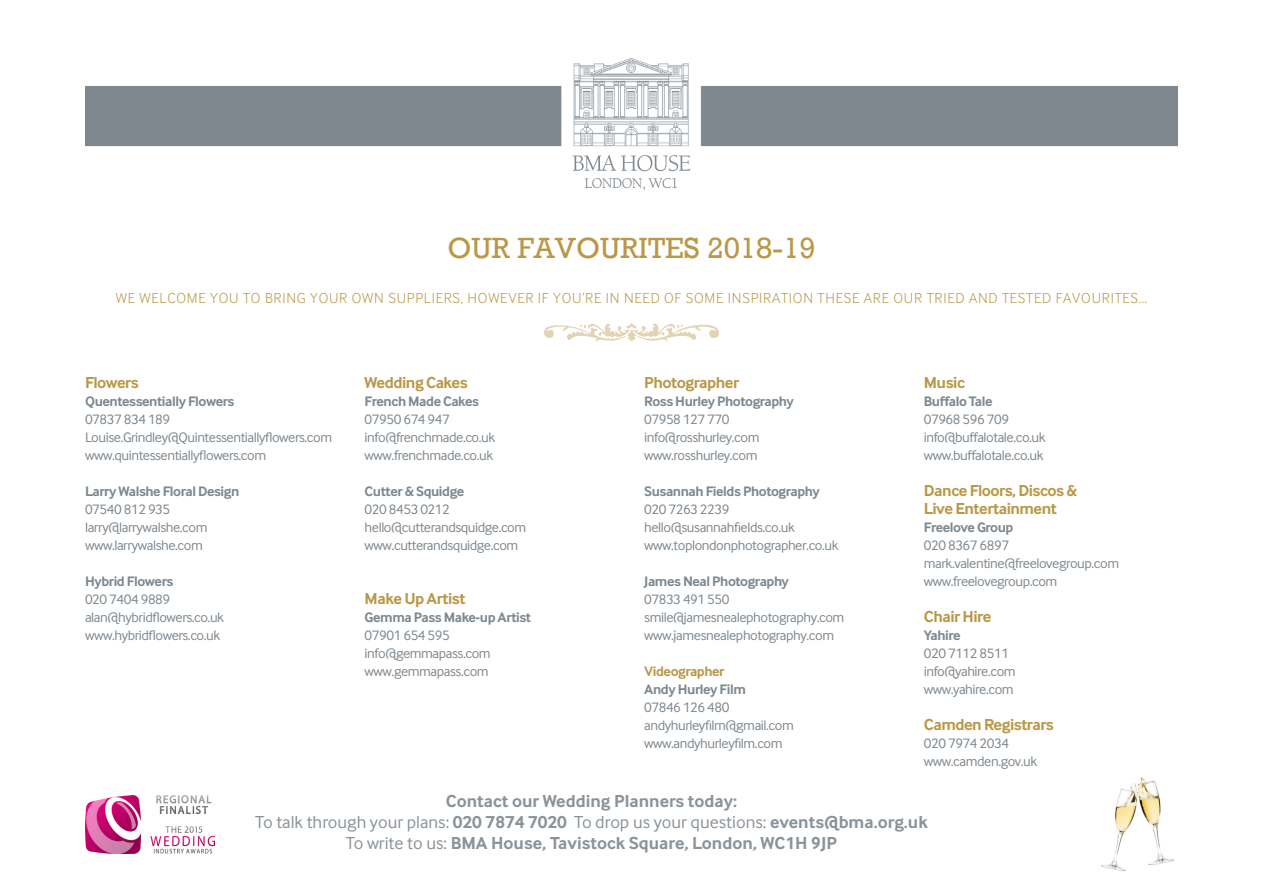
<style>
.page{position:relative;width:1263px;height:893px;background:#fff}
.page>*{position:absolute;margin:0;border:0;box-sizing:border-box;transform-origin:0 0}
.t1{font:30px "Rockwell";color:#b99848}
.t2{font:700 18px/21px "Inter Face";color:#8a939a;text-align:center}
.t3{font:700 16.5px/18px "Inter Face";letter-spacing:-.03em;color:#b99848}
.t4{font:300 15px "Inter Face";letter-spacing:.05em;color:#b99848}
.t5{font:14.25px/18px "Inter Face";letter-spacing:-.03em;color:#7e8890}
.t6{font:700 14.25px "Inter Face";letter-spacing:-.03em;color:#7e8890}
.t7{font:700 14.25px "Inter Face";letter-spacing:-.03em;color:#b99848}
.s1{font-weight:400}
</style>
<div class="page">
<img style="left:85px;top:58px;width:1093px;height:131px">
<img style="left:85px;top:796px;width:130px;height:58px">
<img style="left:1101px;top:777px;width:73px;height:94px">
<h1 class="t1" style="left:447px;top:231px;width:370px">OUR FAVOURITES 2018-19</h1>
<p class="t4" style="left:116px;top:289px;width:1033px">WE WELCOME YOU TO BRING YOUR OWN SUPPLIERS, HOWEVER IF YOU’RE IN NEED OF SOME INSPIRATION THESE ARE OUR TRIED AND TESTED FAVOURITES…</p>
<p class="t3" style="left:85px;top:374px;width:55px">Flowers</p>
<p class="t6" style="left:85px;top:393px;width:151px">Quentessentially Flowers</p>
<p class="t5" style="left:85px;top:411px;width:249px">07837 834 189<br>Louise.Grindley@Quintessentiallyflowers.com www.quintessentiallyflowers.com</p>
<p class="t6" style="left:85px;top:483px;width:156px">Larry Walshe Floral Design</p>
<p class="t5" style="left:85px;top:501px;width:124px">07540 812 935 larry@larrywalshe.com www.larrywalshe.com</p>
<p class="t6" style="left:85px;top:573px;width:90px">Hybrid Flowers</p>
<p class="t5" style="left:85px;top:591px;width:141px">020 7404 9889 alan@hybridflowers.co.uk www.hybridflowers.co.uk</p>
<p class="t3" style="left:365px;top:374px;width:105px">Wedding Cakes</p>
<p class="t6" style="left:365px;top:393px;width:116px">French Made Cakes</p>
<p class="t5" style="left:365px;top:411px;width:132px">07950 674 947 info@frenchmade.co.uk www.frenchmade.co.uk</p>
<p class="t6" style="left:365px;top:483px;width:101px">Cutter &amp; Squidge</p>
<p class="t5" style="left:365px;top:501px;width:163px">020 8453 0212 hello@cutterandsquidge.com www.cutterandsquidge.com</p>
<p class="t3" style="left:365px;top:590px;width:102px">Make Up Artist</p>
<p class="t6" style="left:365px;top:609px;width:168px">Gemma Pass Make-up Artist</p>
<p class="t5" style="left:365px;top:627px;width:128px">07901 654 595 info@gemmapass.com www.gemmapass.com</p>
<p class="t3" style="left:644px;top:374px;width:96px">Photographer</p>
<p class="t6" style="left:644px;top:393px;width:151px">Ross Hurley Photography</p>
<p class="t5" style="left:644px;top:411px;width:117px">07958 127 770 info@rosshurley.com www.rosshurley.com</p>
<p class="t6" style="left:644px;top:483px;width:177px">Susannah Fields Photography</p>
<p class="t5" style="left:644px;top:501px;width:196px">020 7263 2239 hello@susannahfields.co.uk www.toplondonphotographer.co.uk</p>
<p class="t6" style="left:644px;top:573px;width:146px">James Neal Photography</p>
<p class="t5" style="left:644px;top:591px;width:202px">07833 491 550 smile@jamesnealephotography.com www.jamesnealephotography.com</p>
<p class="t7" style="left:644px;top:663px;width:82px">Videographer</p>
<p class="t6" style="left:644px;top:681px;width:103px">Andy Hurley Film</p>
<p class="t5" style="left:644px;top:699px;width:151px">07846 126 480 andyhurleyfilm@gmail.com www.andyhurleyfilm.com</p>
<p class="t3" style="left:924px;top:374px;width:43px">Music</p>
<p class="t6" style="left:924px;top:393px;width:70px">Buffalo Tale</p>
<p class="t5" style="left:924px;top:411px;width:123px">07968 596 709 info@buffalotale.co.uk www.buffalotale.co.uk</p>
<p class="t3" style="left:924px;top:482px;width:155px">Dance Floors, Discos &amp;<br>Live Entertainment</p>
<p class="t6" style="left:924px;top:519px;width:91px">Freelove Group</p>
<p class="t5" style="left:924px;top:537px;width:197px">020 8367 6897 mark.valentine@freelovegroup.com www.freelovegroup.com</p>
<p class="t3" style="left:924px;top:608px;width:69px">Chair Hire</p>
<p class="t6" style="left:924px;top:627px;width:38px">Yahire</p>
<p class="t5" style="left:924px;top:645px;width:93px">020 7112 8511 info@yahire.com www.yahire.com</p>
<p class="t3" style="left:924px;top:716px;width:132px">Camden Registrars</p>
<p class="t5" style="left:924px;top:735px;width:115px">020 7974 2034 www.camden.gov.uk</p>
<p class="t2" style="left:255px;top:791px;width:674px">Contact our Wedding Planners today:<br><span class="s1">To talk through your plans:</span> 020 7874 7020 <span class="s1">To drop us your questions:</span> events@bma.org.uk<br><span class="s1">To write to us:</span> BMA House, Tavistock Square, London, WC1H 9JP</p>
</div>
